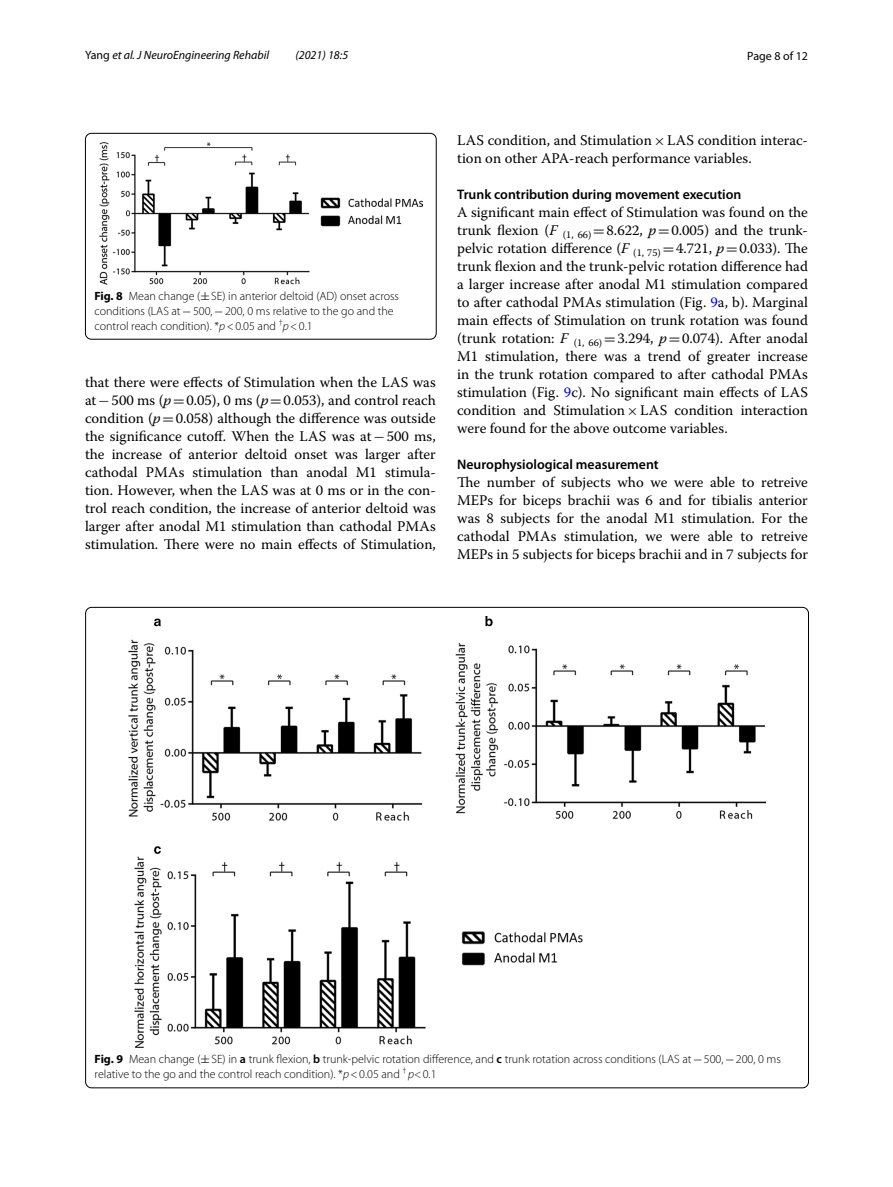
<style>
.page{position:relative;width:893px;height:1187px;background:#fff}
.page>*{position:absolute;margin:0;border:0;box-sizing:border-box;transform-origin:0 0}
.t1{font:14.7px/18px "Warnock Pro";color:#000;text-align:justify}
.t2{font:600 13.8px "Myriad Pro";color:#000}
.t3{font:300 12px/15px "Myriad Pro";color:#000}
.t4{font:italic 12px "Myriad Pro";color:#000}
.t5{font:12px "Myriad Pro";color:#000}
.s1{font-style:normal}
.s2{font-weight:700}
.s3{font-family:"MTSY";font-weight:400}
.s4{font-style:italic}
.s5{font-family:"MTSY"}
.s6{color:#00f}
.s7{font-weight:600}
</style>
<div class="page">
<img style="left:99px;top:142px;width:324px;height:143px">
<div style="left:85px;top:133px;width:351px;height:206px;border:1px solid #000;border-radius:6px"></div>
<img style="left:128px;top:616px;width:638px;height:431px">
<p class="t4" style="left:85px;top:48px;width:186px"><span class="s1">Yang</span> et al. J NeuroEngineering Rehabil</p>
<p class="t4" style="left:295px;top:48px;width:54px">(2021) 18:5</p>
<p class="t5" style="left:747px;top:48px;width:62px">Page 8 of 12</p>
<p class="t3" style="left:94px;top:289px;width:306px"><span class="s2">Fig. 8</span> Mean change (<span class="s3">±</span>SE) in anterior deltoid (AD) onset across conditions (LAS at<span class="s3">−</span>500,<span class="s3">−</span>200, 0 ms relative to the go and the control reach condition). *<span class="s4">p</span>&lt;0.05 and <sup>†</sup><span class="s4">p</span>&lt;0.1</p>
<p class="t1" style="left:85px;top:372px;width:352px">that there were effects of Stimulation when the LAS was at<span class="s5">−</span>500 ms (<span class="s4">p</span><span class="s5">=</span>0.05), 0 ms (<span class="s4">p</span><span class="s5">=</span>0.053), and control reach condition (<span class="s4">p</span><span class="s5">=</span>0.058) although the difference was outside the significance cutoff. When the LAS was at<span class="s5">−</span>500 ms, the increase of anterior deltoid onset was larger after cathodal PMAs stimulation than anodal M1 stimula&shy;tion. However, when the LAS was at 0 ms or in the con&shy;trol reach condition, the increase of anterior deltoid was larger after anodal M1 stimulation than cathodal PMAs stimulation. There were no main effects of Stimulation,</p>
<p class="t1" style="left:457px;top:130px;width:352px">LAS condition, and Stimulation<span class="s5">×</span>LAS condition interac&shy;tion on other APA-reach performance variables.</p>
<p class="t2" style="left:457px;top:185px;width:286px">Trunk contribution during movement execution</p>
<p class="t1" style="left:457px;top:203px;width:352px">A significant main effect of Stimulation was found on the trunk flexion (<span class="s4">F</span> <sub>(1,</sub> <sub>66)</sub> <span class="s5">=</span>8.622, <span class="s4">p</span><span class="s5">=</span>0.005) and the trunk&shy;pelvic rotation difference (<span class="s4">F</span> <sub>(1,</sub> <sub>75)</sub> <span class="s5">=</span>4.721, <span class="s4">p</span><span class="s5">=</span>0.033). The trunk flexion and the trunk-pelvic rotation difference had a larger increase after anodal M1 stimulation compared to after cathodal PMAs stimulation (Fig. <span class="s6">9</span>a, b). Marginal main effects of Stimulation on trunk rotation was found (trunk rotation: <span class="s4">F</span> <sub>(1,</sub> <sub>66)</sub> <span class="s5">=</span>3.294, <span class="s4">p</span><span class="s5">=</span>0.074). After anodal M1 stimulation, there was a trend of greater increase in the trunk rotation compared to after cathodal PMAs stimulation (Fig. <span class="s6">9</span>c). No significant main effects of LAS condition and Stimulation<span class="s5">×</span>LAS condition interaction were found for the above outcome variables.</p>
<p class="t2" style="left:457px;top:455px;width:203px">Neurophysiological measurement</p>
<p class="t1" style="left:457px;top:473px;width:352px">The number of subjects who we were able to retreive MEPs for biceps brachii was 6 and for tibialis anterior was 8 subjects for the anodal M1 stimulation. For the cathodal PMAs stimulation, we were able to retreive MEPs in 5 subjects for biceps brachii and in 7 subjects for</p>
<p class="t3" style="left:95px;top:1051px;width:688px"><span class="s2">Fig. 9</span> Mean change (<span class="s3">±</span>SE) in <span class="s7">a</span> trunk flexion, <span class="s7">b</span> trunk-pelvic rotation difference, and <span class="s7">c</span> trunk rotation across conditions (LAS at<span class="s3">−</span>500,<span class="s3">−</span>200, 0 ms relative to the go and the control reach condition). *<span class="s4">p</span>&lt;0.05 and <sup>†</sup> <span class="s4">p</span>&lt;0.1</p>
</div>
